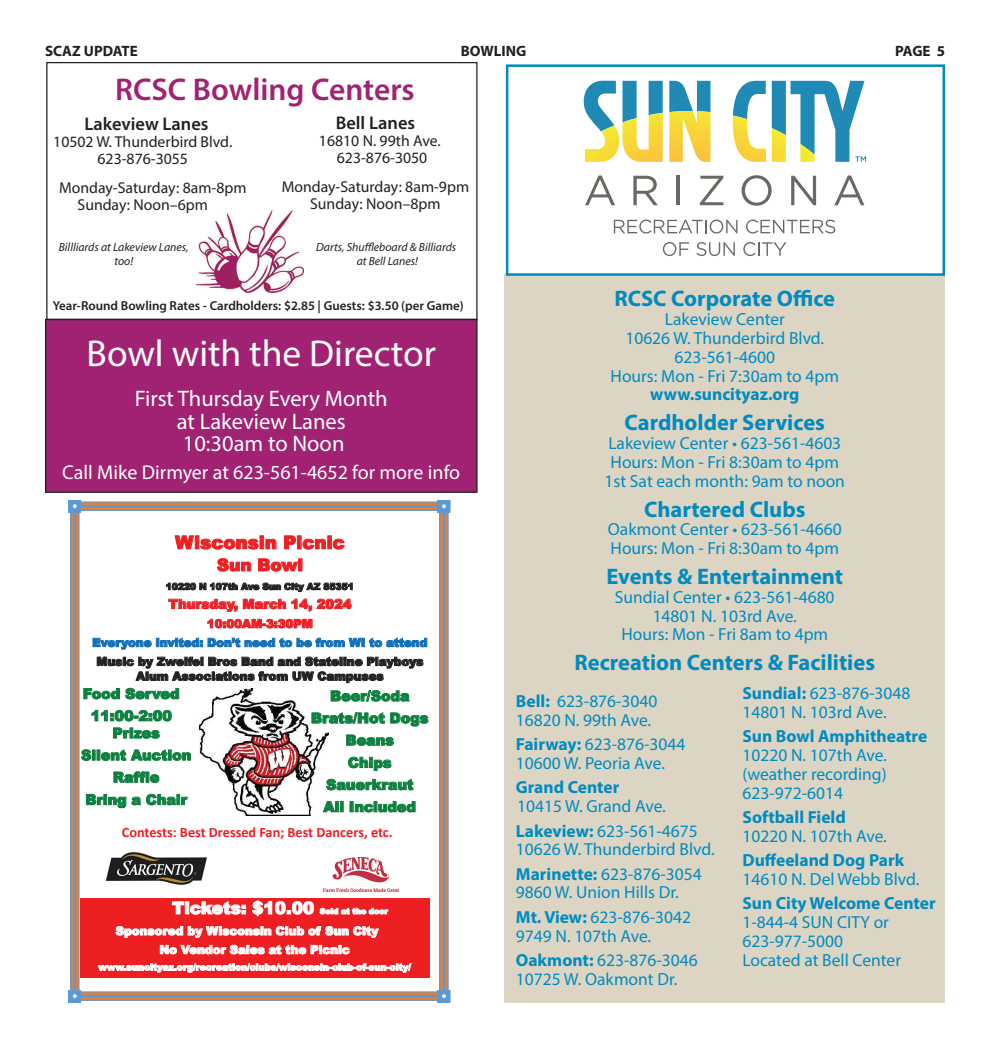
<style>
.page{position:relative;width:990px;height:1047px;background:#fff}
.page>*{position:absolute;margin:0;border:0;box-sizing:border-box;transform-origin:0 0}
.t1{font:37.5px "Myriad Pro";color:#fff}
.t2{font:600 31.5px "Myriad Pro";color:#a12273}
.t3{font:700 22.5px "Myriad Pro";color:#008bc0}
.t4{font:22.5px/22.5px "Myriad Pro";color:#fff;text-align:center}
.t5{font:20px "Myriad Pro";color:#fff}
.t6{font:600 18.38px "Myriad Pro";color:#231f20}
.t7{font:900 18.25px "Arial";color:#ee1f23}
.t8{font:17.5px/18.8px "Myriad Pro";color:#008bc0}
.t9{font:700 17.5px "Myriad Pro";color:#008bc0}
.t10{font:900 16.88px "Arial";color:#fff}
.t11{font:900 16.88px "Arial";color:#ee1f23}
.t12{font:15.75px/17px "Myriad Pro";color:#231f20;text-align:center}
.t13{font:700 15px "Myriad Pro";color:#231f20}
.t14{font:900 14.38px "Arial";color:#0d803f}
.t15{font:900 14.25px/22.1px "Arial";color:#0d803f}
.t16{font:700 14.25px "Calibri";letter-spacing:-.005em;color:#ee1f23}
.t17{font:600 13px "Myriad Pro";color:#231f20}
.t18{font:900 13px "Arial";color:#ee1f23}
.t19{font:900 11.75px/14.9px "Arial";color:#231f20;text-align:center}
.t20{font:italic 11.75px/13.8px "Myriad Pro";color:#231f20;text-align:center}
.t21{font:900 11.75px/18.8px "Arial";color:#fff}
.t22{font:900 11.75px "Arial";color:#1070b9}
.t23{font:900 11.75px "Arial";color:#ee1f23}
.t24{font:900 9.12px "Arial";color:#fff}
.t25{font:900 9.12px "Arial";color:#231f20}
.s1{font-size:7.75px}
.s2{font-weight:700}
</style>
<div class="page">
<div style="left:731px;top:674px;width:214px;height:328px;background:#dcd5c4"></div>
<div style="left:505px;top:274px;width:440px;height:412px;background:#dcd5c4"></div>
<div style="left:505px;top:675px;width:226px;height:327px;background:#dcd5c4"></div>
<svg style="left:585px;top:175px;width:30px;height:30px"></svg>
<svg style="left:633px;top:176px;width:25px;height:29px"></svg>
<hr style="left:677px;top:176px;width:3px;height:29px;background:#6b6864">
<svg style="left:700px;top:176px;width:23px;height:29px"></svg>
<svg style="left:742px;top:175px;width:30px;height:31px"></svg>
<svg style="left:791px;top:176px;width:25px;height:29px"></svg>
<svg style="left:834px;top:175px;width:30px;height:30px"></svg>
<svg style="left:733px;top:81px;width:33px;height:81px"></svg>
<svg style="left:669px;top:81px;width:41px;height:81px"></svg>
<svg style="left:584px;top:81px;width:79px;height:81px"></svg>
<svg style="left:772px;top:81px;width:94px;height:81px"></svg>
<svg style="left:614px;top:219px;width:124px;height:14px"></svg>
<svg style="left:746px;top:219px;width:89px;height:14px"></svg>
<svg style="left:663px;top:242px;width:26px;height:14px"></svg>
<svg style="left:696px;top:242px;width:39px;height:14px"></svg>
<svg style="left:743px;top:242px;width:44px;height:14px"></svg>
<div style="left:506px;top:64px;width:439px;height:212px;border:2px solid #008bc0"></div>
<img style="left:197px;top:211px;width:107px;height:81px">
<div style="left:46px;top:62px;width:432px;height:258px;border:1px solid #231f20"></div>
<div style="left:46px;top:319px;width:431px;height:173px;background:#a12273"></div>
<div style="left:45px;top:319px;width:433px;height:174px;border:1px solid #231f20"></div>
<img style="left:200px;top:688px;width:128px;height:127px">
<div style="left:80px;top:897px;width:349px;height:80px;background:#ee1f23"></div>
<svg style="left:81px;top:993px;width:357px;height:5px"></svg>
<div style="left:70px;top:991px;width:379px;height:9px;border:1px solid #5c9ad3"></div>
<hr style="left:77px;top:994px;width:363px;height:3px;background:#5c9ad3">
<svg style="left:73px;top:512px;width:4px;height:477px"></svg>
<hr style="left:74px;top:509px;width:2px;height:480px;background:#5c9ad3">
<svg style="left:440px;top:501px;width:8px;height:499px;background:#d0824f"></svg>
<hr style="left:443px;top:509px;width:2px;height:480px;background:#5c9ad3">
<svg style="left:81px;top:504px;width:357px;height:4px"></svg>
<hr style="left:78px;top:505px;width:362px;height:2px;background:#5c9ad3">
<div style="left:438px;top:989px;width:12px;height:12px;background:#5c9ad3"></div>
<div style="left:438px;top:989px;width:12px;height:12px;border:1px solid #5c9ad3"></div>
<svg style="left:442px;top:994px;width:4px;height:3px"></svg>
<div style="left:438px;top:500px;width:12px;height:12px;background:#5c9ad3"></div>
<svg style="left:442px;top:504px;width:4px;height:4px"></svg>
<svg style="left:69px;top:989px;width:12px;height:12px"></svg>
<div style="left:69px;top:989px;width:12px;height:12px;border:1px solid #5c9ad3"></div>
<div style="left:69px;top:500px;width:12px;height:12px;background:#5c9ad3"></div>
<svg style="left:73px;top:504px;width:4px;height:4px"></svg>
<img style="left:324px;top:857px;width:74px;height:34px">
<img style="left:106px;top:852px;width:101px;height:33px">
<p class="t13" style="left:45px;top:41px;width:94px">SCAZ UPDATE</p>
<p class="t13" style="left:461px;top:41px;width:67px">BOWLING</p>
<p class="t13" style="left:895px;top:41px;width:51px">PAGE 5</p>
<h2 class="t2" style="left:115px;top:70px;width:301px">RCSC Bowling Centers</h2>
<p class="t6" style="left:336px;top:111px;width:81px">Bell Lanes</p>
<p class="t12" style="left:319px;top:132px;width:123px">16810 N. 99th Ave.<br>623-876-3050</p>
<p class="t12" style="left:282px;top:178px;width:189px">Monday-Saturday: 8am-9pm<br>Sunday: Noon–8pm</p>
<p class="t6" style="left:85px;top:112px;width:126px">Lakeview Lanes</p>
<p class="t12" style="left:53px;top:132px;width:180px">10502 W. Thunderbird Blvd.<br>623-876-3055</p>
<p class="t12" style="left:78px;top:178px;width:170px;text-align:left;text-indent:-19px">Monday-Saturday: 8am-8pm<br>Sunday: Noon–6pm</p>
<p class="t20" style="left:59px;top:240px;width:131px">Billliards at Lakeview Lanes, too!</p>
<p class="t20" style="left:316px;top:240px;width:142px">Darts, Shuffleboard &amp; Billiards at Bell Lanes!</p>
<p class="t17" style="left:53px;top:297px;width:413px">Year-Round Bowling Rates - Cardholders: $2.85 | Guests: $3.50 (per Game)</p>
<h1 class="t1" style="left:87px;top:330px;width:351px">Bowl with the Director</h1>
<p class="t4" style="left:135px;top:387px;width:255px">First Thursday Every Month at Lakeview Lanes<br>10:30am to Noon</p>
<p class="t5" style="left:62px;top:460px;width:399px">Call Mike Dirmyer at 623-561-4652 for more info</p>
<p class="t7" style="left:175px;top:529px;width:171px">Wisconsin Picnic</p>
<p class="t11" style="left:217px;top:552px;width:88px">Sun Bowl</p>
<p class="t25" style="left:166px;top:579px;width:190px">10220 N 107th Ave Sun City AZ 85351</p>
<p class="t18" style="left:168px;top:594px;width:185px">Thursday, March 14, 2024</p>
<p class="t23" style="left:207px;top:615px;width:107px">10:00AM-3:30PM</p>
<p class="t22" style="left:92px;top:633px;width:337px">Everyone Invited: Don’t need to be from WI to attend</p>
<p class="t19" style="left:96px;top:653px;width:329px">Music by Zweifel Bros Band and Stateline Playboys<br>Alum Associations from UW Campuses</p>
<p class="t15" style="left:83px;top:682px;width:98px">Food Served</p>
<p class="t14" style="left:91px;top:705px;width:83px">11:00-2:00</p>
<p class="t15" style="left:330px;top:684px;width:81px">Beer/Soda</p>
<p class="t14" style="left:311px;top:707px;width:119px">Brats/Hot Dogs</p>
<p class="t15" style="left:346px;top:728px;width:50px">Beans<br>Chips</p>
<p class="t14" style="left:326px;top:774px;width:89px">Sauerkraut</p>
<p class="t15" style="left:323px;top:795px;width:94px">All Included</p>
<p class="t15" style="left:81px;top:721px;width:112px;text-align:center">Prizes<br>Silent Auction<br>Raffle<br>Bring a Chair</p>
<p class="t16" style="left:122px;top:822px;width:272px">Contests: Best Dressed Fan; Best Dancers, etc.</p>
<p class="t10" style="left:172px;top:895px;width:217px">Tickets: $10.00 <span class="s1">Sold at the door</span></p>
<p class="t21" style="left:159px;top:920px;width:220px;text-indent:-44px">Sponsored by Wisconsin Club of Sun City<br>No Vendor Sales at the Picnic</p>
<p class="t24" style="left:98px;top:960px;width:314px">www.suncityaz.org/recreation/clubs/wisconsin-club-of-sun-city/</p>
<p class="t3" style="left:614px;top:284px;width:222px">RCSC Corporate Office</p>
<p class="t8" style="left:611px;top:309px;width:230px;text-align:center">Lakeview Center<br>10626 W. Thunderbird Blvd.<br>623-561-4600<br>Hours: Mon - Fri 7:30am to 4pm</p>
<p class="t9" style="left:650px;top:383px;width:151px">www.suncityaz.org</p>
<p class="t3" style="left:625px;top:408px;width:202px">Cardholder Services</p>
<p class="t8" style="left:605px;top:433px;width:242px;text-align:center">Lakeview Center • 623-561-4603<br>Hours: Mon - Fri 8:30am to 4pm<br>1st Sat each month: 9am to noon</p>
<p class="t3" style="left:644px;top:494px;width:163px">Chartered Clubs</p>
<p class="t8" style="left:608px;top:519px;width:235px">Oakmont Center • 623-561-4660<br>Hours: Mon - Fri 8:30am to 4pm</p>
<p class="t3" style="left:606px;top:561px;width:238px">Events &amp; Entertainment</p>
<p class="t8" style="left:615px;top:587px;width:221px;text-align:center">Sundial Center • 623-561-4680<br>14801 N. 103rd Ave.<br>Hours: Mon - Fri 8am to 4pm</p>
<p class="t3" style="left:575px;top:648px;width:302px">Recreation Centers &amp; Facilities</p>
<p class="t8" style="left:516px;top:691px;width:143px"><span class="s2">Bell:</span> 623-876-3040<br>16820 N. 99th Ave.</p>
<p class="t8" style="left:516px;top:734px;width:171px"><span class="s2">Fairway:</span> 623-876-3044<br>10600 W. Peoria Ave.</p>
<p class="t9" style="left:516px;top:776px;width:105px">Grand Center</p>
<p class="t8" style="left:516px;top:793px;width:183px;line-height:24.4px">10415 W. Grand Ave.<br><span class="s2">Lakeview:</span> 623-561-4675</p>
<p class="t8" style="left:516px;top:836px;width:200px;line-height:24.4px">10626 W. Thunderbird Blvd.<br><span class="s2">Marinette:</span> 623-876-3054</p>
<p class="t8" style="left:516px;top:879px;width:177px;line-height:24.4px">9860 W. Union Hills Dr.<br><span class="s2">Mt. View:</span> 623-876-3042</p>
<p class="t8" style="left:516px;top:923px;width:183px;line-height:24.4px">9749 N. 107th Ave.<br><span class="s2">Oakmont:</span> 623-876-3046</p>
<p class="t8" style="left:516px;top:969px;width:163px">10725 W. Oakmont Dr.</p>
<p class="t8" style="left:742px;top:683px;width:169px"><span class="s2">Sundial:</span> 623-876-3048<br>14801 N. 103rd Ave.</p>
<p class="t9" style="left:742px;top:725px;width:186px">Sun Bowl Amphitheatre</p>
<p class="t8" style="left:742px;top:745px;width:146px;text-align:justify">10220 N. 107th Ave. (weather recording)<br>623-972-6014</p>
<p class="t9" style="left:742px;top:805px;width:105px">Softball Field</p>
<p class="t8" style="left:742px;top:826px;width:146px">10220 N. 107th Ave.</p>
<p class="t9" style="left:742px;top:848px;width:163px">Duffeeland Dog Park</p>
<p class="t8" style="left:742px;top:869px;width:178px">14610 N. Del Webb Blvd.</p>
<p class="t9" style="left:742px;top:891px;width:195px">Sun City Welcome Center</p>
<p class="t8" style="left:742px;top:912px;width:160px">1-844-4 SUN CITY or<br>623-977-5000<br>Located at Bell Center</p>
</div>
